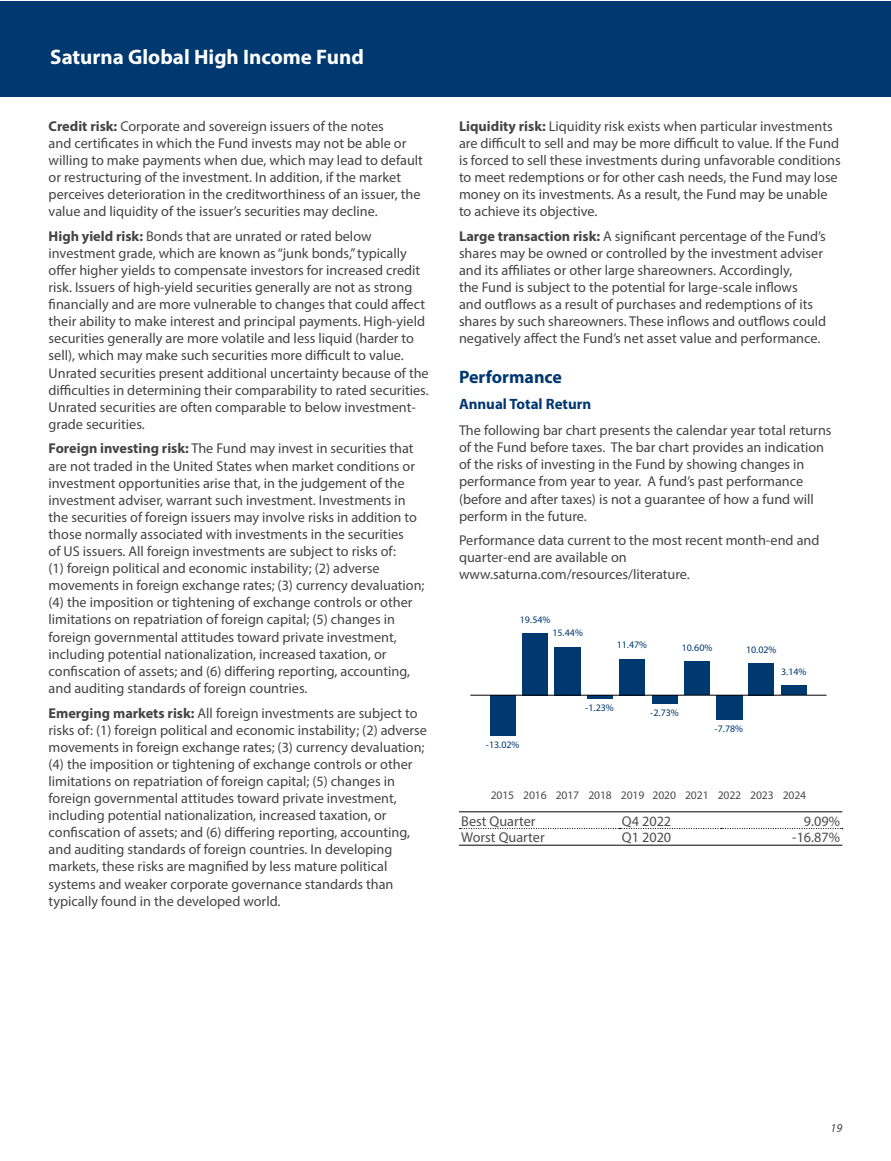
<style>
.page{position:relative;width:891px;height:1161px;background:#fff}
.page>*{position:absolute;margin:0;border:0;box-sizing:border-box;transform-origin:0 0}
.t1{font:700 21px "Myriad Pro";color:#fff}
.SectionName{font:700 18px "Myriad Pro";color:#003870}
.SectionHeader{font:700 15px "Myriad Pro";color:#003870}
.BodyTextBoldStart{font:14.25px/17.1px "Myriad Pro";color:#444}
.BodyText{font:14.25px/17.1px "Myriad Pro";color:#444}
.ID0EUFAG{font:14.25px "Myriad Pro";color:#4c4d4f}
.ID0EKJAG{font:14.25px "Myriad Pro";color:#4c4d4f}
.t2{font:italic 12px "Myriad Pro";color:#444}
.Pict{font:11.55px "Myriad Pro";letter-spacing:-.015em;color:#4c4d4f}
.Pict-2{font:9.9px "Myriad Pro";letter-spacing:-.015em;color:#003870}
.s1{font-weight:700}
</style>
<div class="page">
<div style="left:0;top:1px;width:891px;height:95px;background:#003870"></div>
<div style="left:490px;top:695px;width:26px;height:41px;background:#003870"></div>
<div style="left:522px;top:633px;width:26px;height:62px;background:#003870"></div>
<div style="left:554px;top:647px;width:27px;height:48px;background:#003870"></div>
<hr style="left:587px;top:695px;width:26px;height:4px;background:#003870">
<div style="left:619px;top:659px;width:26px;height:36px;background:#003870"></div>
<div style="left:652px;top:695px;width:26px;height:9px;background:#003870"></div>
<div style="left:684px;top:661px;width:26px;height:34px;background:#003870"></div>
<div style="left:716px;top:695px;width:27px;height:24px;background:#003870"></div>
<div style="left:749px;top:663px;width:25px;height:32px;background:#003870"></div>
<div style="left:781px;top:686px;width:26px;height:9px;background:#003870"></div>
<hr style="left:470px;top:695px;width:357px;height:1px;background:#000">
<hr style="left:459px;top:811px;width:161px;height:1px;background:#000">
<hr style="left:620px;top:811px;width:101px;height:1px;background:#000">
<hr style="left:721px;top:811px;width:121px;height:1px;background:#000">
<hr style="left:459px;top:845px;width:161px;height:1px;background:#000">
<hr style="left:620px;top:845px;width:101px;height:1px;background:#000">
<svg style="left:460px;top:828px;width:383px;height:1px"></svg>
<hr style="left:721px;top:845px;width:121px;height:1px;background:#000">
<h1 class="t1" style="left:50px;top:44px;width:315px">Saturna Global High Income Fund</h1>
<p class="BodyTextBoldStart" style="left:49px;top:117px;width:376px"><span class="s1">Credit risk:</span> Corporate and sovereign issuers of the notes<br>and certificates in which the Fund invests may not be able or willing to make payments when due, which may lead to default or restructuring of the investment. In addition, if the market perceives deterioration in the creditworthiness of an issuer, the value and liquidity of the issuer’s securities may decline.</p>
<p class="BodyTextBoldStart" style="left:49px;top:227px;width:382px"><span class="s1">High yield risk:</span> Bonds that are unrated or rated below investment grade, which are known as “junk bonds,” typically offer higher yields to compensate investors for increased credit risk. Issuers of high-yield securities generally are not as strong financially and are more vulnerable to changes that could affect their ability to make interest and principal payments. High-yield securities generally are more volatile and less liquid (harder to sell), which may make such securities more difficult to value.<br>Unrated securities present additional uncertainty because of the difficulties in determining their comparability to rated securities.<br>Unrated securities are often comparable to below investment&shy;grade securities.</p>
<p class="BodyTextBoldStart" style="left:49px;top:440px;width:377px"><span class="s1">Foreign investing risk:</span> The Fund may invest in securities that are not traded in the United States when market conditions or investment opportunities arise that, in the judgement of the investment adviser, warrant such investment. Investments in the securities of foreign issuers may involve risks in addition to those normally associated with investments in the securities<br>of US issuers. All foreign investments are subject to risks of:<br>(1) foreign political and economic instability; (2) adverse movements in foreign exchange rates; (3) currency devaluation; (4) the imposition or tightening of exchange controls or other limitations on repatriation of foreign capital; (5) changes in foreign governmental attitudes toward private investment, including potential nationalization, increased taxation, or confiscation of assets; and (6) differing reporting, accounting, and auditing standards of foreign countries.</p>
<p class="BodyTextBoldStart" style="left:49px;top:704px;width:380px"><span class="s1">Emerging markets risk:</span> All foreign investments are subject to risks of: (1) foreign political and economic instability; (2) adverse movements in foreign exchange rates; (3) currency devaluation; (4) the imposition or tightening of exchange controls or other limitations on repatriation of foreign capital; (5) changes in foreign governmental attitudes toward private investment, including potential nationalization, increased taxation, or confiscation of assets; and (6) differing reporting, accounting, and auditing standards of foreign countries. In developing markets, these risks are magnified by less mature political systems and weaker corporate governance standards than typically found in the developed world.</p>
<p class="BodyTextBoldStart" style="left:459px;top:117px;width:383px"><span class="s1">Liquidity risk:</span> Liquidity risk exists when particular investments are difficult to sell and may be more difficult to value. If the Fund is forced to sell these investments during unfavorable conditions to meet redemptions or for other cash needs, the Fund may lose money on its investments. As a result, the Fund may be unable to achieve its objective.</p>
<p class="BodyTextBoldStart" style="left:459px;top:227px;width:369px"><span class="s1">Large transaction risk:</span> A significant percentage of the Fund’s shares may be owned or controlled by the investment adviser and its affiliates or other large shareowners. Accordingly,<br>the Fund is subject to the potential for large-scale inflows<br>and outflows as a result of purchases and redemptions of its shares by such shareowners. These inflows and outflows could negatively affect the Fund’s net asset value and performance.</p>
<p class="SectionName" style="left:459px;top:365px;width:104px">Performance</p>
<p class="SectionHeader" style="left:459px;top:395px;width:134px">Annual Total Return</p>
<p class="BodyText" style="left:459px;top:422px;width:374px">The following bar chart presents the calendar year total returns of the Fund before taxes. The bar chart provides an indication of the risks of investing in the Fund by showing changes in performance from year to year. A fund’s past performance (before and after taxes) is not a guarantee of how a fund will perform in the future.</p>
<p class="BodyText" style="left:459px;top:532px;width:362px">Performance data current to the most recent month-end and quarter-end are available on www.saturna.com/resources/literature.</p>
<p class="Pict-2" style="left:520px;top:613px;width:32px">19.54%</p>
<p class="Pict-2" style="left:552px;top:626px;width:32px">15.44%</p>
<p class="Pict-2" style="left:617px;top:639px;width:32px">11.47%</p>
<p class="Pict-2" style="left:682px;top:641px;width:32px">10.60%</p>
<p class="Pict-2" style="left:585px;top:702px;width:30px">-1.23%</p>
<p class="Pict-2" style="left:650px;top:707px;width:30px">-2.73%</p>
<p class="Pict-2" style="left:746px;top:644px;width:32px">10.02%</p>
<p class="Pict-2" style="left:781px;top:665px;width:27px">3.14%</p>
<p class="Pict-2" style="left:486px;top:739px;width:35px">-13.02%</p>
<p class="Pict-2" style="left:714px;top:722px;width:30px">-7.78%</p>
<p class="Pict" style="left:491px;top:788px;width:317px">2015 2016 2017 2018 2019 2020 2021 2022 2023 2024</p>
<p class="ID0EUFAG" style="left:461px;top:812px;width:76px">Best Quarter</p>
<p class="ID0EUFAG" style="left:622px;top:812px;width:51px">Q4 2022</p>
<p class="ID0EKJAG" style="left:804px;top:812px;width:38px">9.09%</p>
<p class="ID0EUFAG" style="left:461px;top:829px;width:85px">Worst Quarter</p>
<p class="ID0EUFAG" style="left:622px;top:829px;width:51px">Q1 2020</p>
<p class="ID0EKJAG" style="left:792px;top:829px;width:49px">-16.87%</p>
<p class="t2" style="left:831px;top:1121px;width:13px">19</p>
</div>
